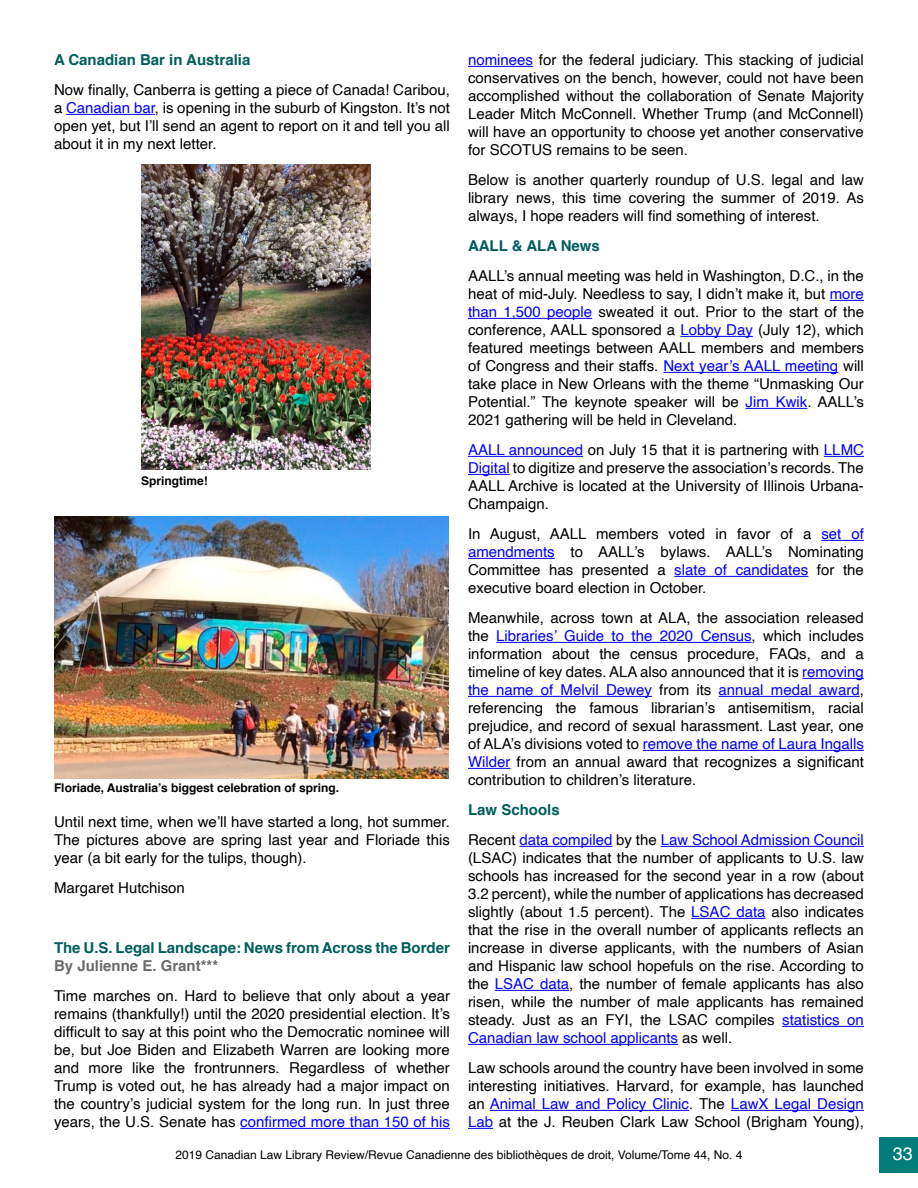
<style>
.page{position:relative;width:918px;height:1188px;background:#fff}
.page>*{position:absolute;margin:0;border:0;box-sizing:border-box;transform-origin:0 0}
.t1{font:18px "Helvetica";color:#fff}
.t2{font:15px/18px "Helvetica";color:#000;text-align:justify}
.t3{font:700 15px "Helvetica";color:#005e5c}
.t4{font:700 15px "Helvetica";color:#6a6a6a}
.t5{font:12px "Helvetica";color:#000}
.t6{font:700 12px "Helvetica";color:#000}
.s1{color:#00f}
</style>
<div class="page">
<div style="left:879px;top:1137px;width:39px;height:35px;background:#007d7a"></div>
<hr style="left:66px;top:114px;width:89px;height:1px;background:#00f">
<hr style="left:240px;top:1128px;width:210px;height:1px;background:#00f">
<hr style="left:468px;top:66px;width:65px;height:1px;background:#00f">
<hr style="left:830px;top:300px;width:34px;height:1px;background:#00f">
<hr style="left:468px;top:318px;width:124px;height:1px;background:#00f">
<hr style="left:680px;top:336px;width:73px;height:1px;background:#00f">
<hr style="left:663px;top:372px;width:175px;height:1px;background:#00f">
<hr style="left:746px;top:408px;width:61px;height:1px;background:#00f">
<hr style="left:468px;top:456px;width:115px;height:1px;background:#00f">
<hr style="left:824px;top:456px;width:40px;height:1px;background:#00f">
<hr style="left:468px;top:474px;width:42px;height:1px;background:#00f">
<hr style="left:821px;top:540px;width:43px;height:1px;background:#00f">
<hr style="left:468px;top:558px;width:87px;height:1px;background:#00f">
<hr style="left:674px;top:576px;width:134px;height:1px;background:#00f">
<hr style="left:496px;top:642px;width:256px;height:1px;background:#00f">
<hr style="left:802px;top:678px;width:62px;height:1px;background:#00f">
<hr style="left:468px;top:696px;width:184px;height:1px;background:#00f">
<hr style="left:719px;top:696px;width:141px;height:1px;background:#00f">
<hr style="left:643px;top:750px;width:221px;height:1px;background:#00f">
<hr style="left:468px;top:768px;width:43px;height:1px;background:#00f">
<hr style="left:519px;top:846px;width:93px;height:1px;background:#00f">
<hr style="left:661px;top:846px;width:203px;height:1px;background:#00f">
<hr style="left:691px;top:918px;width:75px;height:1px;background:#00f">
<hr style="left:495px;top:990px;width:74px;height:1px;background:#00f">
<hr style="left:782px;top:1026px;width:82px;height:1px;background:#00f">
<hr style="left:468px;top:1044px;width:210px;height:1px;background:#00f">
<hr style="left:490px;top:1110px;width:199px;height:1px;background:#00f">
<hr style="left:731px;top:1110px;width:133px;height:1px;background:#00f">
<svg style="left:468px;top:1128px;width:25px;height:1px"></svg>
<img style="left:141px;top:164px;width:229px;height:306px">
<img style="left:54px;top:516px;width:395px;height:262px">
<p class="t3" style="left:54px;top:48px;width:198px">A Canadian Bar in Australia</p>
<p class="t2" style="left:54px;top:81px;width:397px">Now finally, Canberra is getting a piece of Canada! Caribou, a <span class="s1">Canadian bar</span>, is opening in the suburb of Kingston. It’s not open yet, but I’ll send an agent to report on it and tell you all about it in my next letter.</p>
<p class="t6" style="left:141px;top:471px;width:68px">Springtime!</p>
<p class="t6" style="left:54px;top:778px;width:287px">Floriade, Australia’s biggest celebration of spring.</p>
<p class="t2" style="left:54px;top:813px;width:397px">Until next time, when we’ll have started a long, hot summer.<br>The pictures above are spring last year and Floriade this year (a bit early for the tulips, though).</p>
<p class="t2" style="left:54px;top:879px;width:132px">Margaret Hutchison</p>
<p class="t3" style="left:54px;top:936px;width:397px">The U.S. Legal Landscape: News from Across the Border</p>
<p class="t4" style="left:54px;top:954px;width:166px">By Julienne E. Grant***</p>
<p class="t2" style="left:54px;top:987px;width:398px">Time marches on. Hard to believe that only about a year remains (thankfully!) until the 2020 presidential election. It’s difficult to say at this point who the Democratic nominee will be, but Joe Biden and Elizabeth Warren are looking more and more like the frontrunners. Regardless of whether Trump is voted out, he has already had a major impact on the country’s judicial system for the long run. In just three years, the U.S. Senate has <span class="s1">confirmed more than 150 of his</span></p>
<p class="t2" style="left:468px;top:51px;width:397px"><span class="s1">nominees</span> for the federal judiciary. This stacking of judicial conservatives on the bench, however, could not have been accomplished without the collaboration of Senate Majority Leader Mitch McConnell. Whether Trump (and McConnell) will have an opportunity to choose yet another conservative for SCOTUS remains to be seen.</p>
<p class="t2" style="left:468px;top:171px;width:397px">Below is another quarterly roundup of U.S. legal and law library news, this time covering the summer of 2019. As always, I hope readers will find something of interest.</p>
<p class="t3" style="left:468px;top:234px;width:133px">AALL &amp; ALA News</p>
<p class="t2" style="left:468px;top:267px;width:398px">AALL’s annual meeting was held in Washington, D.C., in the heat of mid-July. Needless to say, I didn’t make it, but <span class="s1">more than 1,500 people</span> sweated it out. Prior to the start of the conference, AALL sponsored a <span class="s1">Lobby Day</span> (July 12), which featured meetings between AALL members and members of Congress and their staffs. <span class="s1">Next year’s AALL meeting</span> will take place in New Orleans with the theme “Unmasking Our Potential.” The keynote speaker will be <span class="s1">Jim Kwik</span>. AALL’s 2021 gathering will be held in Cleveland.</p>
<p class="t2" style="left:468px;top:441px;width:397px"><span class="s1">AALL announced</span> on July 15 that it is partnering with <span class="s1">LLMC Digital</span> to digitize and preserve the association’s records. The AALL Archive is located at the University of Illinois Urbana-Champaign.</p>
<p class="t2" style="left:468px;top:525px;width:397px">In August, AALL members voted in favor of a <span class="s1">set of amendments</span> to AALL’s bylaws. AALL’s Nominating Committee has presented a <span class="s1">slate of candidates</span> for the executive board election in October.</p>
<p class="t2" style="left:468px;top:609px;width:398px">Meanwhile, across town at ALA, the association released the <span class="s1">Libraries’ Guide to the 2020 Census</span>, which includes information about the census procedure, FAQs, and a timeline of key dates. ALA also announced that it is <span class="s1">removing the name of Melvil Dewey</span> from its <span class="s1">annual medal award</span>, referencing the famous librarian’s antisemitism, racial prejudice, and record of sexual harassment. Last year, one of ALA’s divisions voted to <span class="s1">remove the name of Laura Ingalls Wilder</span> from an annual award that recognizes a significant contribution to children’s literature.</p>
<p class="t3" style="left:468px;top:798px;width:93px">Law Schools</p>
<p class="t2" style="left:468px;top:831px;width:397px">Recent <span class="s1">data compiled</span> by the <span class="s1">Law School Admission Council </span>(LSAC) indicates that the number of applicants to U.S. law schools has increased for the second year in a row (about 3.2 percent), while the number of applications has decreased slightly (about 1.5 percent). The <span class="s1">LSAC data</span> also indicates that the rise in the overall number of applicants reflects an increase in diverse applicants, with the numbers of Asian and Hispanic law school hopefuls on the rise. According to the <span class="s1">LSAC data</span>, the number of female applicants has also risen, while the number of male applicants has remained steady. Just as an FYI, the LSAC compiles <span class="s1">statistics on Canadian law school applicants</span> as well.</p>
<p class="t2" style="left:468px;top:1059px;width:397px">Law schools around the country have been involved in some interesting initiatives. Harvard, for example, has launched an <span class="s1">Animal Law and Policy Clinic</span>. The <span class="s1">LawX Legal Design Lab</span> at the J. Reuben Clark Law School (Brigham Young),</p>
<p class="t5" style="left:175px;top:1146px;width:569px">2019 Canadian Law Library Review/Revue Canadienne des bibliothèques de droit, Volume/Tome 44, No. 4</p>
<p class="t1" style="left:893px;top:1140px;width:22px">33</p>
</div>
